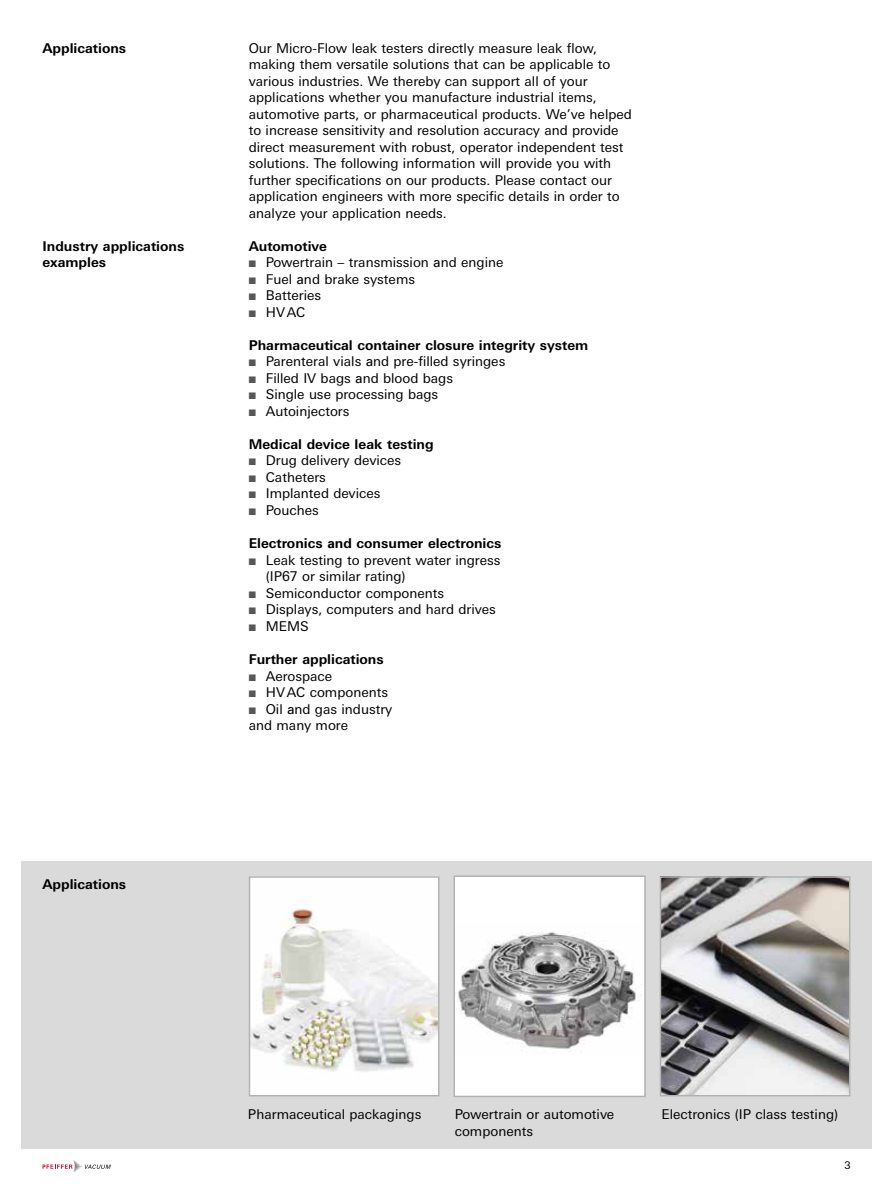
<style>
.page{position:relative;width:893px;height:1191px;background:#fff}
.page>*{position:absolute;margin:0;border:0;box-sizing:border-box;transform-origin:0 0}
.t1{font:13.5px/16.5px "Univers Next W1 G";color:#000}
.t2{font:700 13.5px/16.5px "Univers Next W1 G";color:#000}
.t3{font:10.5px "Univers Next W1 G";color:#000}
.s1{color:#575756}
.s2{font-family:"Univers"}
</style>
<div class="page">
<svg style="left:43px;top:1160px;width:68px;height:12px"></svg>
<div style="left:21px;top:861px;width:851px;height:287px;background:#dadada"></div>
<img style="left:252px;top:879px;width:184px;height:214px">
<div style="left:249px;top:876px;width:190px;height:220px;border:2px solid #b3b2b2"></div>
<div style="left:454px;top:876px;width:191px;height:220px;background:#fff"></div>
<img style="left:458px;top:932px;width:184px;height:119px">
<div style="left:453px;top:875px;width:193px;height:222px;border:2px solid #b3b2b2"></div>
<img style="left:663px;top:879px;width:184px;height:214px">
<div style="left:660px;top:876px;width:190px;height:220px;border:2px solid #b3b2b2"></div>
<p class="t2" style="left:43px;top:40px;width:85px">Applications</p>
<p class="t1" style="left:249px;top:40px;width:385px">Our Micro-Flow leak testers directly measure leak flow, making them versatile solutions that can be applicable to various industries. We thereby can support all of your applications whether you manufacture industrial items, automotive parts, or pharmaceutical products. We’ve helped to increase sensitivity and resolution accuracy and provide direct measurement with robust, operator independent test solutions. The following information will provide you with further specifications on our products. Please contact our application engineers with more specific details in order to analyze your application needs.</p>
<p class="t2" style="left:43px;top:238px;width:143px">Industry applications examples</p>
<p class="t2" style="left:249px;top:238px;width:80px">Automotive</p>
<p class="t1" style="left:249px;top:254px;width:256px"><span class="s1">■</span> Powertrain – transmission <span class="s2">a</span>nd engine</p>
<p class="t1" style="left:249px;top:271px;width:168px"><span class="s1">■</span> Fuel <span class="s2">a</span>nd brake systems</p>
<p class="t1" style="left:249px;top:287px;width:74px"><span class="s1">■</span> Batteries</p>
<p class="t1" style="left:249px;top:304px;width:58px"><span class="s1">■</span> HVAC</p>
<p class="t2" style="left:249px;top:337px;width:341px">Pharmaceutical container closure integrity system</p>
<p class="t1" style="left:249px;top:353px;width:258px"><span class="s1">■</span> Parenteral vials <span class="s2">a</span>nd pre-filled syringes</p>
<p class="t1" style="left:249px;top:370px;width:206px"><span class="s1">■</span> Filled IV bags <span class="s2">a</span>nd blood bags</p>
<p class="t1" style="left:249px;top:386px;width:191px"><span class="s1">■</span> Single use processing bags</p>
<p class="t1" style="left:249px;top:403px;width:102px"><span class="s1">■</span> Autoinjectors</p>
<p class="t2" style="left:249px;top:436px;width:186px">Medical device leak testing</p>
<p class="t1" style="left:249px;top:452px;width:154px"><span class="s1">■</span> Drug delivery devices</p>
<p class="t1" style="left:249px;top:469px;width:79px"><span class="s1">■</span> Catheters</p>
<p class="t1" style="left:249px;top:485px;width:133px"><span class="s1">■</span> Implanted devices</p>
<p class="t1" style="left:249px;top:502px;width:72px"><span class="s1">■</span> Pouches</p>
<p class="t2" style="left:249px;top:535px;width:254px">Electronics <span class="s2">a</span>nd consumer electronics</p>
<p class="t1" style="left:266px;top:552px;width:236px;text-indent:-17px"><span class="s1">■</span> Leak testing to prevent water ingress (IP67 or similar rating)</p>
<p class="t1" style="left:249px;top:585px;width:197px"><span class="s1">■</span> Semiconductor components</p>
<p class="t1" style="left:249px;top:601px;width:249px"><span class="s1">■</span> Displays, computers and hard drives</p>
<p class="t1" style="left:249px;top:618px;width:61px"><span class="s1">■</span> MEMS</p>
<p class="t2" style="left:249px;top:651px;width:137px">Further applications</p>
<p class="t1" style="left:249px;top:667px;width:85px"><span class="s1">■</span> Aerospace</p>
<p class="t1" style="left:249px;top:684px;width:141px"><span class="s1">■</span> HVAC components</p>
<p class="t1" style="left:249px;top:700px;width:145px"><span class="s1">■</span> Oil <span class="s2">a</span>nd gas industry and many more</p>
<p class="t2" style="left:43px;top:876px;width:85px">Applications</p>
<p class="t1" style="left:248px;top:1106px;width:175px">Pharmaceutical packagings</p>
<p class="t1" style="left:455px;top:1106px;width:161px">Powertrain or automotive components</p>
<p class="t1" style="left:662px;top:1106px;width:178px">Electronics (IP class testing)</p>
<p class="t3" style="left:844px;top:1159px;width:8px">3</p>
</div>
